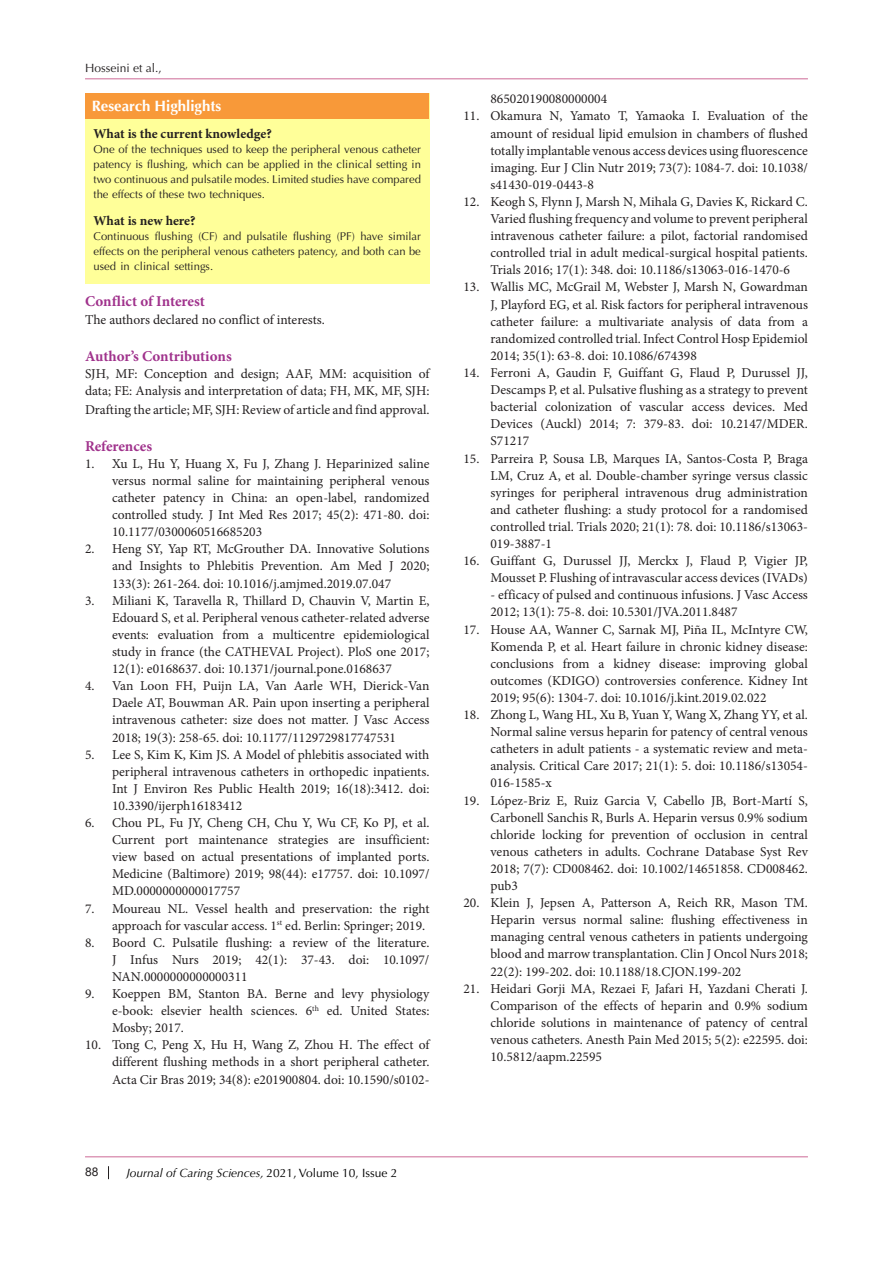
<style>
.page{position:relative;width:893px;height:1263px;background:#fff}
.page>*{position:absolute;margin:0;border:0;box-sizing:border-box;transform-origin:0 0}
.t1{font:700 15px "Minion Pro";letter-spacing:-.005em;color:#a0328c}
.t2{font:700 15px "Optima LT Std";color:#fff}
.t3{font:13.5px/17.1px "Minion Pro";color:#231f20;text-align:justify}
.BT{font:700 13.5px "Minion Pro";color:#231f20}
.t4{font:italic 12px "Optima LT Std";color:#000}
.t5{font:12px "Optima LT Std";color:#231f20}
.t6{font:12px "Arial";color:#231f20}
.BT-2{font:11.25px/15px "Optima LT Std";color:#231f20;text-align:justify}
.s1{font-style:normal}
</style>
<div class="page">
<svg style="left:108px;top:1166px;width:1px;height:13px"></svg>
<hr style="left:85px;top:78px;width:723px;height:1px;background:#cd6996">
<hr style="left:85px;top:1156px;width:723px;height:1px;background:#cd6996">
<div style="left:85px;top:94px;width:344px;height:190px;background:#ff9"></div>
<div style="left:85px;top:94px;width:344px;height:25px;background:#f89939"></div>
<p class="t5" style="left:85px;top:61px;width:78px">Hosseini et al.,</p>
<p class="t2" style="left:92px;top:97px;width:131px">Research Highlights</p>
<p class="BT" style="left:94px;top:125px;width:180px">What is the current knowledge?</p>
<p class="BT-2" style="left:94px;top:142px;width:329px">One of the techniques used to keep the peripheral venous catheter patency is flushing, which can be applied in the clinical setting in two continuous and pulsatile modes. Limited studies have compared the effects of these two techniques.</p>
<p class="BT" style="left:94px;top:211px;width:104px">What is new here?</p>
<p class="BT-2" style="left:94px;top:229px;width:329px">Continuous flushing (CF) and pulsatile flushing (PF) have similar effects on the peripheral venous catheters patency, and both can be used in clinical settings.</p>
<p class="t1" style="left:85px;top:291px;width:121px">Conflict of Interest</p>
<p class="t3" style="left:85px;top:311px;width:241px">The authors declared no conflict of interests.</p>
<p class="t1" style="left:85px;top:345px;width:148px">Author’s Contributions</p>
<p class="t3" style="left:85px;top:365px;width:346px">SJH, MF: Conception and design; AAF, MM: acquisition of data; FE: Analysis and interpretation of data; FH, MK, MF, SJH:</p>
<p class="t3" style="left:85px;top:401px;width:346px">Drafting the article; MF, SJH: Review of article and find approval.</p>
<p class="t1" style="left:85px;top:435px;width:69px">References</p>
<p class="t3" style="left:112px;top:455px;width:319px;text-indent:-27px">1. Xu L, Hu Y, Huang X, Fu J, Zhang J. Heparinized saline versus normal saline for maintaining peripheral venous catheter patency in China: an open-label, randomized controlled study. J Int Med Res 2017; 45(2): 471-80. doi:<br>10.1177/0300060516685203</p>
<p class="t3" style="left:112px;top:541px;width:319px;text-indent:-27px">2. Heng SY, Yap RT, McGrouther DA. Innovative Solutions and Insights to Phlebitis Prevention. Am Med J 2020; 133(3): 261-264. doi: 10.1016/j.amjmed.2019.07.047</p>
<p class="t3" style="left:112px;top:592px;width:319px;text-indent:-27px">3. Miliani K, Taravella R, Thillard D, Chauvin V, Martin E, Edouard S, et al. Peripheral venous catheter-related adverse events: evaluation from a multicentre epidemiological study in france (the CATHEVAL Project). PloS one 2017; 12(1): e0168637. doi: 10.1371/journal.pone.0168637</p>
<p class="t3" style="left:112px;top:677px;width:319px;text-indent:-27px">4. Van Loon FH, Puijn LA, Van Aarle WH, Dierick-Van Daele AT, Bouwman AR. Pain upon inserting a peripheral intravenous catheter: size does not matter. J Vasc Access 2018; 19(3): 258-65. doi: 10.1177/1129729817747531</p>
<p class="t3" style="left:112px;top:746px;width:319px;text-indent:-27px">5. Lee S, Kim K, Kim JS. A Model of phlebitis associated with peripheral intravenous catheters in orthopedic inpatients.<br>Int J Environ Res Public Health 2019; 16(18):3412. doi:<br>10.3390/ijerph16183412</p>
<p class="t3" style="left:112px;top:814px;width:319px;text-indent:-27px">6. Chou PL, Fu JY, Cheng CH, Chu Y, Wu CF, Ko PJ, et al.<br>Current port maintenance strategies are insufficient: view based on actual presentations of implanted ports.<br>Medicine (Baltimore) 2019; 98(44): e17757. doi: 10.1097/ MD.0000000000017757</p>
<p class="t3" style="left:112px;top:900px;width:319px;text-indent:-27px">7. Moureau NL. Vessel health and preservation: the right approach for vascular access. 1<sup>st</sup> ed. Berlin: Springer; 2019.</p>
<p class="t3" style="left:112px;top:934px;width:319px;text-indent:-27px">8. Boord C. Pulsatile flushing: a review of the literature.<br>J Infus Nurs 2019; 42(1): 37-43. doi: 10.1097/ NAN.0000000000000311</p>
<p class="t3" style="left:112px;top:985px;width:319px;text-indent:-27px">9. Koeppen BM, Stanton BA. Berne and levy physiology e-book: elsevier health sciences. 6<sup>th</sup> ed. United States:<br>Mosby; 2017.</p>
<p class="t3" style="left:112px;top:1036px;width:319px;text-indent:-27px">10. Tong C, Peng X, Hu H, Wang Z, Zhou H. The effect of different flushing methods in a short peripheral catheter.<br>Acta Cir Bras 2019; 34(8): e201900804. doi: 10.1590/s0102-</p>
<p class="t6" style="left:85px;top:1163px;width:15px">88</p>
<p class="t4" style="left:126px;top:1165px;width:273px">Journal of Caring Sciences, <span class="s1">2021, Volume 10, Issue 2</span></p>
<p class="t3" style="left:490px;top:91px;width:118px">865020190080000004</p>
<p class="t3" style="left:490px;top:108px;width:319px;text-indent:-27px">11. Okamura N, Yamato T, Yamaoka I. Evaluation of the amount of residual lipid emulsion in chambers of flushed totally implantable venous access devices using fluorescence imaging. Eur J Clin Nutr 2019; 73(7): 1084-7. doi: 10.1038/ s41430-019-0443-8</p>
<p class="t3" style="left:490px;top:193px;width:319px;text-indent:-27px">12. Keogh S, Flynn J, Marsh N, Mihala G, Davies K, Rickard C.<br>Varied flushing frequency and volume to prevent peripheral intravenous catheter failure: a pilot, factorial randomised controlled trial in adult medical-surgical hospital patients.<br>Trials 2016; 17(1): 348. doi: 10.1186/s13063-016-1470-6</p>
<p class="t3" style="left:490px;top:279px;width:319px;text-indent:-27px">13. Wallis MC, McGrail M, Webster J, Marsh N, Gowardman J, Playford EG, et al. Risk factors for peripheral intravenous catheter failure: a multivariate analysis of data from a randomized controlled trial. Infect Control Hosp Epidemiol 2014; 35(1): 63-8. doi: 10.1086/674398</p>
<p class="t3" style="left:490px;top:364px;width:319px;text-indent:-27px">14. Ferroni A, Gaudin F, Guiffant G, Flaud P, Durussel JJ, Descamps P, et al. Pulsative flushing as a strategy to prevent bacterial colonization of vascular access devices. Med Devices (Auckl) 2014; 7: 379-83. doi: 10.2147/MDER.<br>S71217</p>
<p class="t3" style="left:490px;top:450px;width:319px;text-indent:-27px">15. Parreira P, Sousa LB, Marques IA, Santos-Costa P, Braga LM, Cruz A, et al. Double-chamber syringe versus classic syringes for peripheral intravenous drug administration and catheter flushing: a study protocol for a randomised controlled trial. Trials 2020; 21(1): 78. doi: 10.1186/s13063- 019-3887-1</p>
<p class="t3" style="left:463px;top:552px;width:346px;text-align:right">16. Guiffant G, Durussel JJ, Merckx J, Flaud P, Vigier JP,<br>Mousset P. Flushing of intravascular access devices (IVADs)</p>
<p class="t3" style="left:490px;top:586px;width:319px">- efficacy of pulsed and continuous infusions. J Vasc Access<br>2012; 13(1): 75-8. doi: 10.5301/JVA.2011.8487</p>
<p class="t3" style="left:490px;top:621px;width:319px;text-indent:-27px">17. House AA, Wanner C, Sarnak MJ, Piña IL, McIntyre CW, Komenda P, et al. Heart failure in chronic kidney disease: conclusions from a kidney disease: improving global outcomes (KDIGO) controversies conference. Kidney Int 2019; 95(6): 1304-7. doi: 10.1016/j.kint.2019.02.022</p>
<p class="t3" style="left:490px;top:706px;width:319px;text-indent:-27px">18. Zhong L, Wang HL, Xu B, Yuan Y, Wang X, Zhang YY, et al.<br>Normal saline versus heparin for patency of central venous catheters in adult patients - a systematic review and meta&shy;analysis. Critical Care 2017; 21(1): 5. doi: 10.1186/s13054- 016-1585-x</p>
<p class="t3" style="left:490px;top:792px;width:319px;text-indent:-27px">19. López-Briz E, Ruiz Garcia V, Cabello JB, Bort-Martí S, Carbonell Sanchis R, Burls A. Heparin versus 0.9% sodium chloride locking for prevention of occlusion in central venous catheters in adults. Cochrane Database Syst Rev 2018; 7(7): CD008462. doi: 10.1002/14651858. CD008462. pub3</p>
<p class="t3" style="left:490px;top:894px;width:319px;text-indent:-27px">20. Klein J, Jepsen A, Patterson A, Reich RR, Mason TM.<br>Heparin versus normal saline: flushing effectiveness in managing central venous catheters in patients undergoing blood and marrow transplantation. Clin J Oncol Nurs 2018; 22(2): 199-202. doi: 10.1188/18.CJON.199-202</p>
<p class="t3" style="left:490px;top:980px;width:319px;text-indent:-27px">21. Heidari Gorji MA, Rezaei F, Jafari H, Yazdani Cherati J.<br>Comparison of the effects of heparin and 0.9% sodium chloride solutions in maintenance of patency of central venous catheters. Anesth Pain Med 2015; 5(2): e22595. doi:<br>10.5812/aapm.22595</p>
</div>
